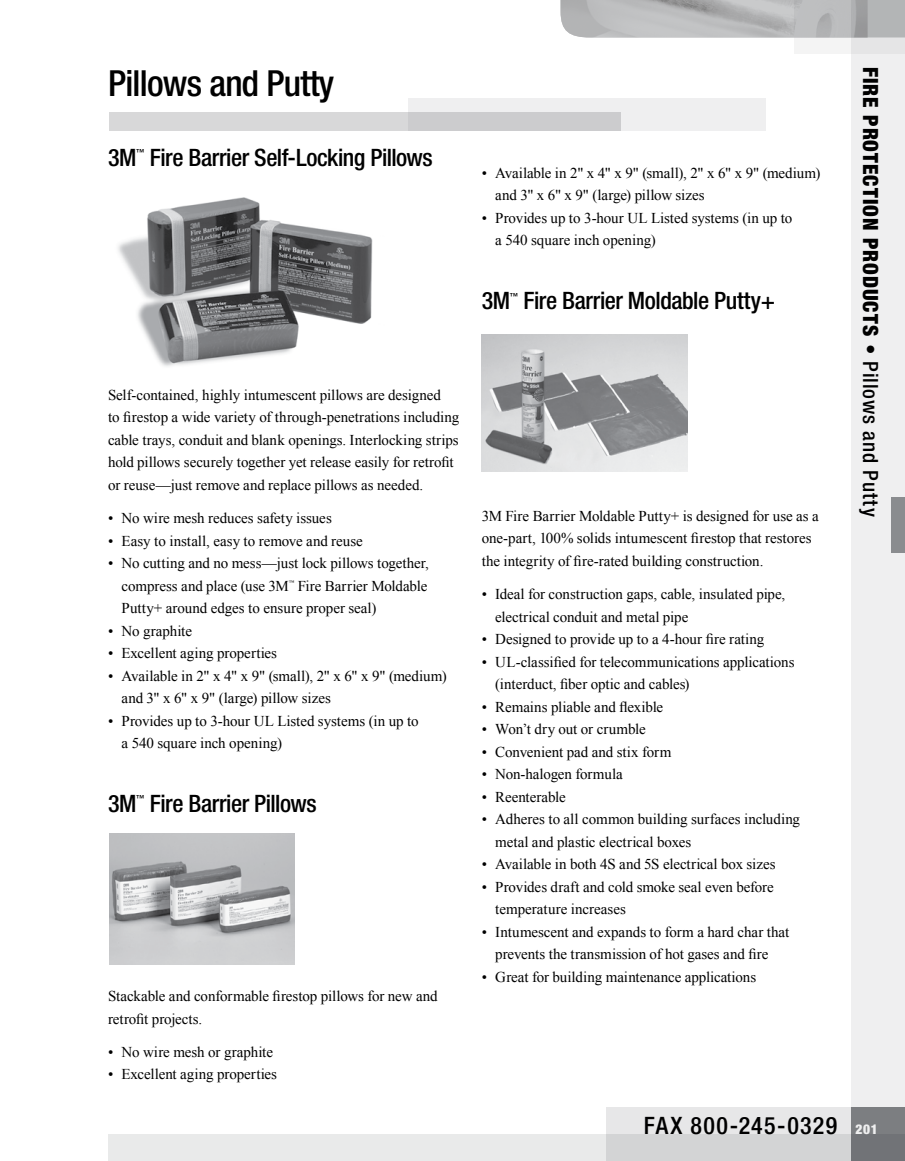
<style>
.page{position:relative;width:905px;height:1161px;background:#fff}
.page>*{position:absolute;margin:0;border:0;box-sizing:border-box;transform-origin:0 0}
.t1{font:500 condensed 36px "Helvetica Neue";letter-spacing:-.02em;color:#000}
.t2{font:500 condensed 24px "Helvetica Neue";letter-spacing:-.015em;color:#000}
.t3{font:500 condensed 24px "Helvetica Neue";letter-spacing:.06em;color:#000}
.t4{font:900 condensed 21px "Helvetica Neue";letter-spacing:.045em;color:#000}
.t5{font:15px/22.5px "Times New Roman";letter-spacing:-.005em;color:#000}
.t6{font:500 condensed 8.4px "Helvetica Neue";color:#000}
.t7{font:5.25px "Times New Roman";color:#000}
.s1{font-weight:500}
.s2{font-weight:900;font-size:13.5px;color:#fff}
</style>
<div class="page">
<div style="left:794px;top:0;width:110px;height:54px;background:#f4f4f4"></div>
<img style="left:560px;top:0;width:290px;height:38px">
<div style="left:605px;top:1107px;width:299px;height:54px;background:#e7e7e8"></div>
<div style="left:108px;top:1134px;width:796px;height:27px;background:linear-gradient(to right,#f0f1f1,#d1d2d3)"></div>
<svg style="left:850px;top:0;width:54px;height:1161px;fill:#efeff0"></svg>
<div style="left:891px;top:497px;width:13px;height:56px;background:#8a8c8f"></div>
<img style="left:118px;top:197px;width:255px;height:170px">
<img style="left:110px;top:833px;width:184px;height:131px">
<img style="left:482px;top:335px;width:205px;height:136px">
<div style="left:408px;top:98px;width:357px;height:32px;background:#efeff0"></div>
<div style="left:110px;top:112px;width:511px;height:18px;background:#d8d8d9"></div>
<h1 class="t1" style="left:108px;top:61px;width:228px">Pillows and Putty</h1>
<h2 class="t2" style="left:108px;top:143px;width:30px">3M</h2>
<p class="t6" style="left:136px;top:147px;width:10px">™</p>
<h2 class="t2" style="left:150px;top:143px;width:284px">Fire Barrier Self-Locking Pillows</h2>
<p class="t5" style="left:108px;top:383px;width:353px">Self-contained, highly intumescent pillows are designed<br>to firestop a wide variety of through-penetrations including cable trays, conduit and blank openings. Interlocking strips hold pillows securely together yet release easily for retrofit or reuse—just remove and replace pillows as needed.</p>
<p class="t5" style="left:108px;top:507px;width:225px">• No wire mesh reduces safety issues</p>
<p class="t5" style="left:108px;top:529px;width:256px">• Easy to install, easy to remove and reuse</p>
<p class="t5" style="left:122px;top:552px;width:309px;text-indent:-14px">• No cutting and no mess—just lock pillows together, compress and place (use 3M</p>
<p class="t5" style="left:122px;top:574px;width:307px;text-indent:176px">Fire Barrier Moldable<br>Putty+ around edges to ensure proper seal)</p>
<p class="t5" style="left:108px;top:619px;width:86px">• No graphite</p>
<p class="t5" style="left:108px;top:642px;width:170px">• Excellent aging properties</p>
<p class="t5" style="left:122px;top:664px;width:327px;text-indent:-13px">• Available in 2" x 4" x 9" (small), 2" x 6" x 9" (medium) and 3" x 6" x 9" (large) pillow sizes</p>
<p class="t5" style="left:122px;top:709px;width:299px;text-indent:-13px">• Provides up to 3-hour UL Listed systems (in up to a 540 square inch opening)</p>
<p class="t7" style="left:289px;top:579px;width:7px">™</p>
<h2 class="t2" style="left:108px;top:789px;width:30px">3M</h2>
<p class="t6" style="left:136px;top:793px;width:10px">™</p>
<h2 class="t2" style="left:150px;top:789px;width:168px">Fire Barrier Pillows</h2>
<p class="t5" style="left:108px;top:985px;width:331px">Stackable and conformable firestop pillows for new and retrofit projects.</p>
<p class="t5" style="left:108px;top:1040px;width:167px">• No wire mesh or graphite</p>
<p class="t5" style="left:108px;top:1063px;width:170px">• Excellent aging properties</p>
<p class="t5" style="left:495px;top:161px;width:327px;text-indent:-14px">• Available in 2" x 4" x 9" (small), 2" x 6" x 9" (medium) and 3" x 6" x 9" (large) pillow sizes</p>
<p class="t5" style="left:495px;top:206px;width:299px;text-indent:-14px">• Provides up to 3-hour UL Listed systems (in up to a 540 square inch opening)</p>
<h2 class="t2" style="left:482px;top:287px;width:30px">3M</h2>
<p class="t6" style="left:510px;top:291px;width:10px">™</p>
<h2 class="t2" style="left:523px;top:287px;width:253px">Fire Barrier Moldable Putty+</h2>
<p class="t5" style="left:482px;top:504px;width:338px">3M Fire Barrier Moldable Putty+ is designed for use as a one-part, 100% solids intumescent firestop that restores the integrity of fire-rated building construction.</p>
<p class="t5" style="left:495px;top:583px;width:291px;text-indent:-14px">• Ideal for construction gaps, cable, insulated pipe, electrical conduit and metal pipe</p>
<p class="t5" style="left:482px;top:628px;width:284px">• Designed to provide up to a 4-hour fire rating</p>
<p class="t5" style="left:495px;top:650px;width:301px;text-indent:-14px">• UL-classified for telecommunications applications (interduct, fiber optic and cables)</p>
<p class="t5" style="left:482px;top:695px;width:183px">• Remains pliable and flexible</p>
<p class="t5" style="left:482px;top:718px;width:165px">• Won’t dry out or crumble</p>
<p class="t5" style="left:482px;top:740px;width:191px">• Convenient pad and stix form</p>
<p class="t5" style="left:482px;top:763px;width:142px">• Non-halogen formula</p>
<p class="t5" style="left:482px;top:785px;width:86px">• Reenterable</p>
<p class="t5" style="left:495px;top:808px;width:306px;text-indent:-14px">• Adheres to all common building surfaces including metal and plastic electrical boxes</p>
<p class="t5" style="left:482px;top:853px;width:295px">• Available in both 4S and 5S electrical box sizes</p>
<p class="t5" style="left:495px;top:875px;width:280px;text-indent:-14px">• Provides draft and cold smoke seal even before temperature increases</p>
<p class="t5" style="left:482px;top:920px;width:309px;text-align:center">• Intumescent and expands to form a hard char that prevents the transmission of hot gases and fire</p>
<p class="t5" style="left:482px;top:965px;width:276px">• Great for building maintenance applications</p>
<h3 class="t4" style="left:883px;top:67px;width:451px;rotate:90deg">FIRE PROTECTION PRODUCTS <span class="s1">• Pillows and Putty</span></h3>
<h2 class="t3" style="left:643px;top:1111px;width:236px">FAX 800-245-0329 <span class="s2">201</span></h2>
</div>
